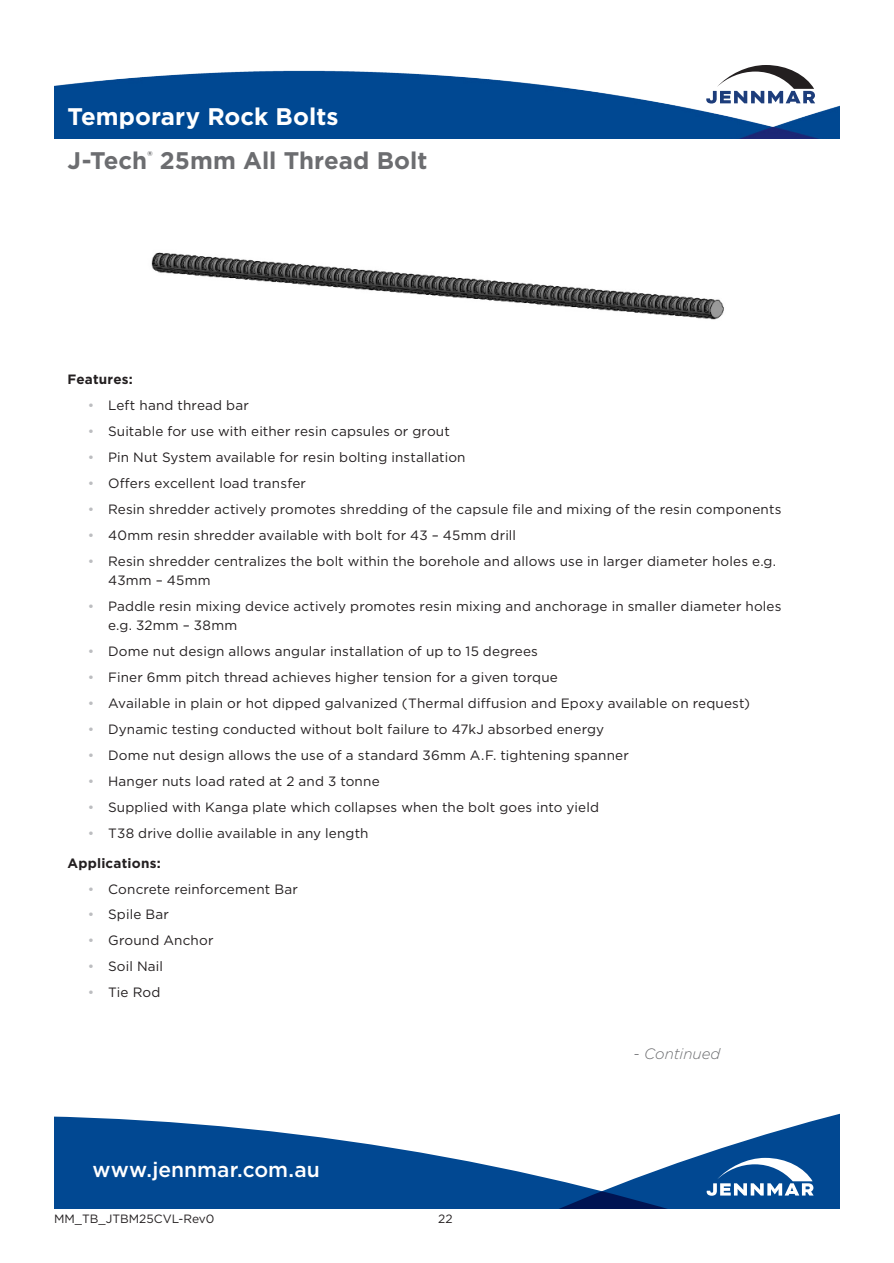
<style>
.page{position:relative;width:894px;height:1263px;background:#fff}
.page>*{position:absolute;margin:0;border:0;box-sizing:border-box;transform-origin:0 0}
.Page_Title{font:700 24px "Gotham";color:#6c6d70}
.Page_Title-2{font:700 24px "Gotham";letter-spacing:.005em;color:#fff}
.t1{font:500 21px "Gotham";letter-spacing:.005em;color:#fff}
.Page_Title-3{font:italic 300 15px "Gotham";color:#6c6d70}
.t2{font:13.5px/19.2px "Gotham";letter-spacing:.01em;color:#231f20}
.subhead_bold{font:700 13.5px "Gotham";letter-spacing:.015em;color:#231f20}
.t3{font:12px "Gotham";color:#231f20}
.s1{color:#bcbdc0}
</style>
<div class="page">
<img style="left:54px;top:70px;width:785px;height:69px">
<svg style="left:54px;top:1114px;width:785px;height:95px;fill:#014892"></svg>
<svg style="left:706px;top:1157px;width:107px;height:38px"></svg>
<svg style="left:706px;top:65px;width:108px;height:38px"></svg>
<img style="left:151px;top:252px;width:573px;height:68px">
<p class="Page_Title-2" style="left:68px;top:101px;width:272px">Temporary Rock Bolts</p>
<p class="Page_Title" style="left:68px;top:144px;width:361px">J-Tech<sup>®</sup> 25mm All Thread Bolt</p>
<p class="subhead_bold" style="left:68px;top:370px;width:67px">Features:</p>
<p class="t2" style="left:88px;top:395px;width:162px"><span class="s1">•</span> Left hand thread bar</p>
<p class="t2" style="left:88px;top:421px;width:363px"><span class="s1">•</span> Suitable for use with either resin capsules or grout</p>
<p class="t2" style="left:88px;top:447px;width:379px"><span class="s1">•</span> Pin Nut System available for resin bolting installation</p>
<p class="t2" style="left:88px;top:473px;width:220px"><span class="s1">•</span> Offers excellent load transfer</p>
<p class="t2" style="left:88px;top:499px;width:694px"><span class="s1">•</span> Resin shredder actively promotes shredding of the capsule file and mixing of the resin components</p>
<p class="t2" style="left:88px;top:525px;width:429px"><span class="s1">•</span> 40mm resin shredder available with bolt for 43 – 45mm drill</p>
<p class="t2" style="left:108px;top:551px;width:669px;text-indent:-20px"><span class="s1">•</span> Resin shredder centralizes the bolt within the borehole and allows use in larger diameter holes e.g.<br>43mm – 45mm</p>
<p class="t2" style="left:108px;top:596px;width:674px;text-indent:-20px"><span class="s1">•</span> Paddle resin mixing device actively promotes resin mixing and anchorage in smaller diameter holes e.g. 32mm – 38mm</p>
<p class="t2" style="left:88px;top:641px;width:451px"><span class="s1">•</span> Dome nut design allows angular installation of up to 15 degrees</p>
<p class="t2" style="left:88px;top:667px;width:471px"><span class="s1">•</span> Finer 6mm pitch thread achieves higher tension for a given torque</p>
<p class="t2" style="left:88px;top:693px;width:663px"><span class="s1">•</span> Available in plain or hot dipped galvanized (Thermal diffusion and Epoxy available on request)</p>
<p class="t2" style="left:88px;top:719px;width:517px"><span class="s1">•</span> Dynamic testing conducted without bolt failure to 47kJ absorbed energy</p>
<p class="t2" style="left:88px;top:745px;width:542px"><span class="s1">•</span> Dome nut design allows the use of a standard 36mm A.F. tightening spanner</p>
<p class="t2" style="left:88px;top:771px;width:293px"><span class="s1">•</span> Hanger nuts load rated at 2 and 3 tonne</p>
<p class="t2" style="left:88px;top:797px;width:512px"><span class="s1">•</span> Supplied with Kanga plate which collapses when the bolt goes into yield</p>
<p class="t2" style="left:88px;top:823px;width:282px"><span class="s1">•</span> T38 drive dollie available in any length</p>
<p class="subhead_bold" style="left:68px;top:854px;width:95px">Applications:</p>
<p class="t2" style="left:88px;top:879px;width:211px"><span class="s1">•</span> Concrete reinforcement Bar</p>
<p class="t2" style="left:88px;top:904px;width:83px"><span class="s1">•</span> Spile Bar</p>
<p class="t2" style="left:88px;top:930px;width:127px"><span class="s1">•</span> Ground Anchor</p>
<p class="t2" style="left:88px;top:956px;width:77px"><span class="s1">•</span> Soil Nail</p>
<p class="t2" style="left:88px;top:982px;width:74px"><span class="s1">•</span> Tie Rod</p>
<h2 class="t1" style="left:92px;top:1156px;width:229px">www.jennmar.com.au</h2>
<p class="t3" style="left:54px;top:1210px;width:162px">MM_TB_JTBM25CVL-Rev0</p>
<p class="t3" style="left:438px;top:1210px;width:16px">22</p>
<p class="Page_Title-3" style="left:633px;top:1044px;width:88px">- Continued</p>
</div>
